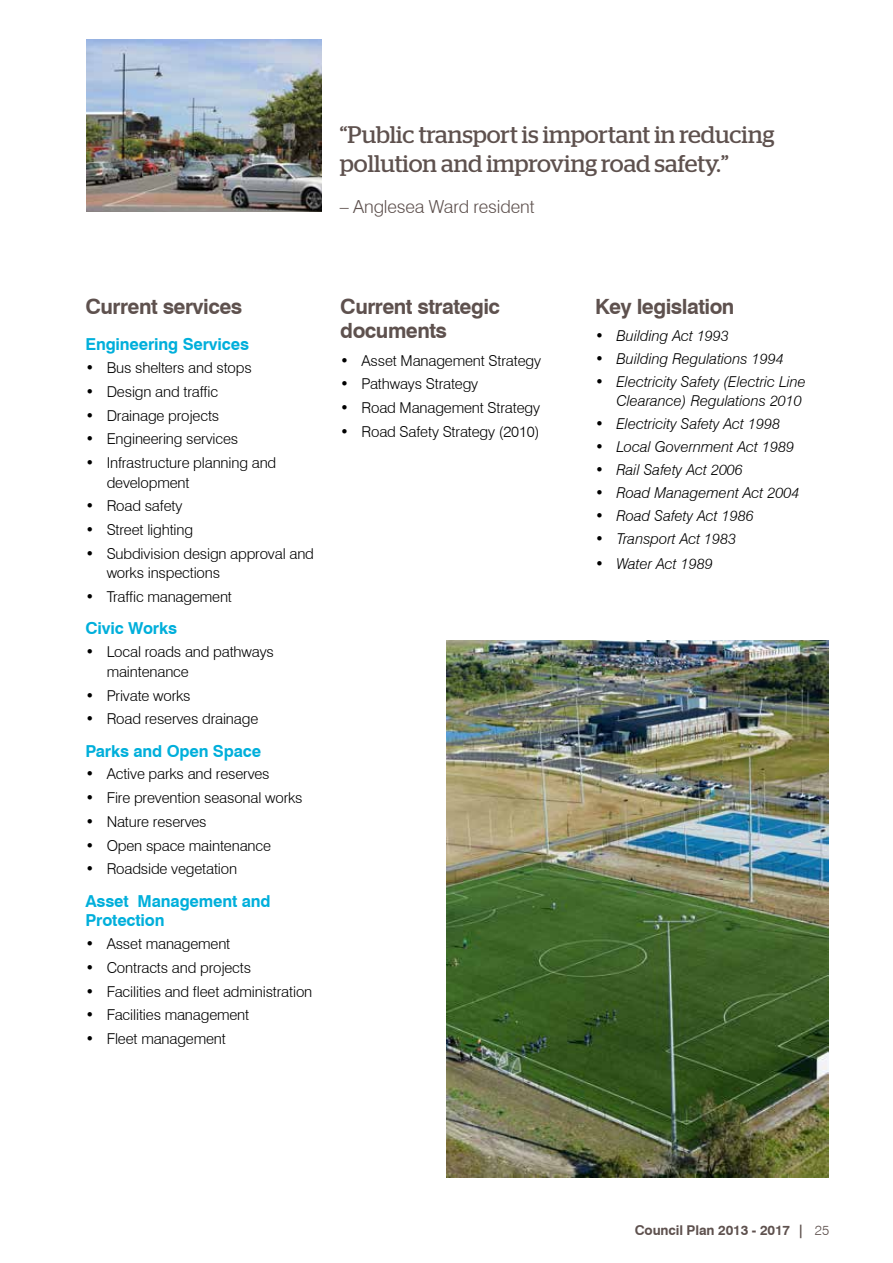
<style>
.page{position:relative;width:893px;height:1263px;background:#fff}
.page>*{position:absolute;margin:0;border:0;box-sizing:border-box;transform-origin:0 0}
.t1{font:24px/28.5px "Stag";color:#5e514e}
.t2{font:700 21px/24px "Swiss 721 BT";letter-spacing:-.025em;color:#5e514e}
.t3{font:300 18px "Swiss 721 BT";letter-spacing:-.01em;color:#5e514e}
.t4{font:700 16.5px/19.5px "Swiss 721 BT";letter-spacing:-.01em;color:#00afdb}
.t5{font:300 15px/19.5px "Swiss 721 BT";letter-spacing:-.01em;color:#000}
.t6{font:italic 300 15px/18.8px "Swiss 721 BT";color:#000;text-align:right}
.t7{font:700 13.5px "Swiss 721 BT";letter-spacing:-.01em;color:#5e514e}
.s1{font-weight:300}
</style>
<div class="page">
<img style="left:87px;top:39px;width:234px;height:173px">
<img style="left:446px;top:640px;width:383px;height:538px">
<h1 class="t1" style="left:340px;top:120px;width:436px">“Public transport is important in reducing pollution and improving road safety.”</h1>
<p class="t3" style="left:340px;top:195px;width:196px">– Anglesea Ward resident</p>
<h2 class="t2" style="left:85px;top:294px;width:158px">Current services</h2>
<p class="t4" style="left:85px;top:334px;width:165px">Engineering Services</p>
<p class="t5" style="left:85px;top:358px;width:168px">• Bus shelters and stops</p>
<p class="t5" style="left:85px;top:382px;width:134px">• Design and traffic</p>
<p class="t5" style="left:85px;top:405px;width:135px">• Drainage projects</p>
<p class="t5" style="left:85px;top:429px;width:154px">• Engineering services</p>
<p class="t5" style="left:107px;top:453px;width:171px;text-indent:-21px">• Infrastructure planning and development</p>
<p class="t5" style="left:85px;top:496px;width:98px">• Road safety</p>
<p class="t5" style="left:85px;top:520px;width:109px">• Street lighting</p>
<p class="t5" style="left:107px;top:544px;width:209px;text-indent:-21px">• Subdivision design approval and works inspections</p>
<p class="t5" style="left:85px;top:587px;width:148px">• Traffic management</p>
<p class="t4" style="left:85px;top:619px;width:93px">Civic Works</p>
<p class="t5" style="left:107px;top:642px;width:169px;text-indent:-21px">• Local roads and pathways maintenance</p>
<p class="t5" style="left:85px;top:685px;width:107px">• Private works</p>
<p class="t5" style="left:85px;top:709px;width:174px">• Road reserves drainage</p>
<p class="t4" style="left:85px;top:741px;width:177px">Parks and Open Space</p>
<p class="t5" style="left:85px;top:764px;width:186px">• Active parks and reserves</p>
<p class="t5" style="left:85px;top:788px;width:219px">• Fire prevention seasonal works</p>
<p class="t5" style="left:85px;top:812px;width:123px">• Nature reserves</p>
<p class="t5" style="left:85px;top:835px;width:187px">• Open space maintenance</p>
<p class="t5" style="left:85px;top:859px;width:153px">• Roadside vegetation</p>
<p class="t4" style="left:85px;top:891px;width:187px">Asset Management and<br>Protection</p>
<p class="t5" style="left:85px;top:934px;width:146px">• Asset management</p>
<p class="t5" style="left:85px;top:958px;width:167px">• Contracts and projects</p>
<p class="t5" style="left:85px;top:981px;width:228px">• Facilities and fleet administration</p>
<p class="t5" style="left:85px;top:1005px;width:165px">• Facilities management</p>
<p class="t5" style="left:85px;top:1029px;width:142px">• Fleet management</p>
<h2 class="t2" style="left:340px;top:294px;width:161px">Current strategic documents</h2>
<p class="t5" style="left:340px;top:350px;width:202px">• Asset Management Strategy</p>
<p class="t5" style="left:340px;top:374px;width:139px">• Pathways Strategy</p>
<p class="t5" style="left:340px;top:398px;width:201px">• Road Management Strategy</p>
<p class="t5" style="left:340px;top:422px;width:201px">• Road Safety Strategy (2010)</p>
<h2 class="t2" style="left:595px;top:294px;width:141px">Key legislation</h2>
<p class="t6" style="left:595px;top:326px;width:135px">• Building Act 1993</p>
<p class="t6" style="left:595px;top:349px;width:190px">• Building Regulations 1994</p>
<p class="t6" style="left:595px;top:372px;width:212px">• Electricity Safety (Electric Line<br>Clearance) Regulations 2010</p>
<p class="t6" style="left:595px;top:414px;width:186px">• Electricity Safety Act 1998</p>
<p class="t6" style="left:595px;top:437px;width:200px">• Local Government Act 1989</p>
<p class="t6" style="left:595px;top:460px;width:149px">• Rail Safety Act 2006</p>
<p class="t6" style="left:595px;top:483px;width:206px">• Road Management Act 2004</p>
<p class="t6" style="left:595px;top:506px;width:160px">• Road Safety Act 1986</p>
<p class="t6" style="left:595px;top:529px;width:142px">• Transport Act 1983</p>
<p class="t6" style="left:595px;top:555px;width:119px">• Water Act 1989</p>
<p class="t7" style="left:635px;top:1222px;width:196px">Council Plan 2013 - 2017 | <span class="s1">25</span></p>
</div>
